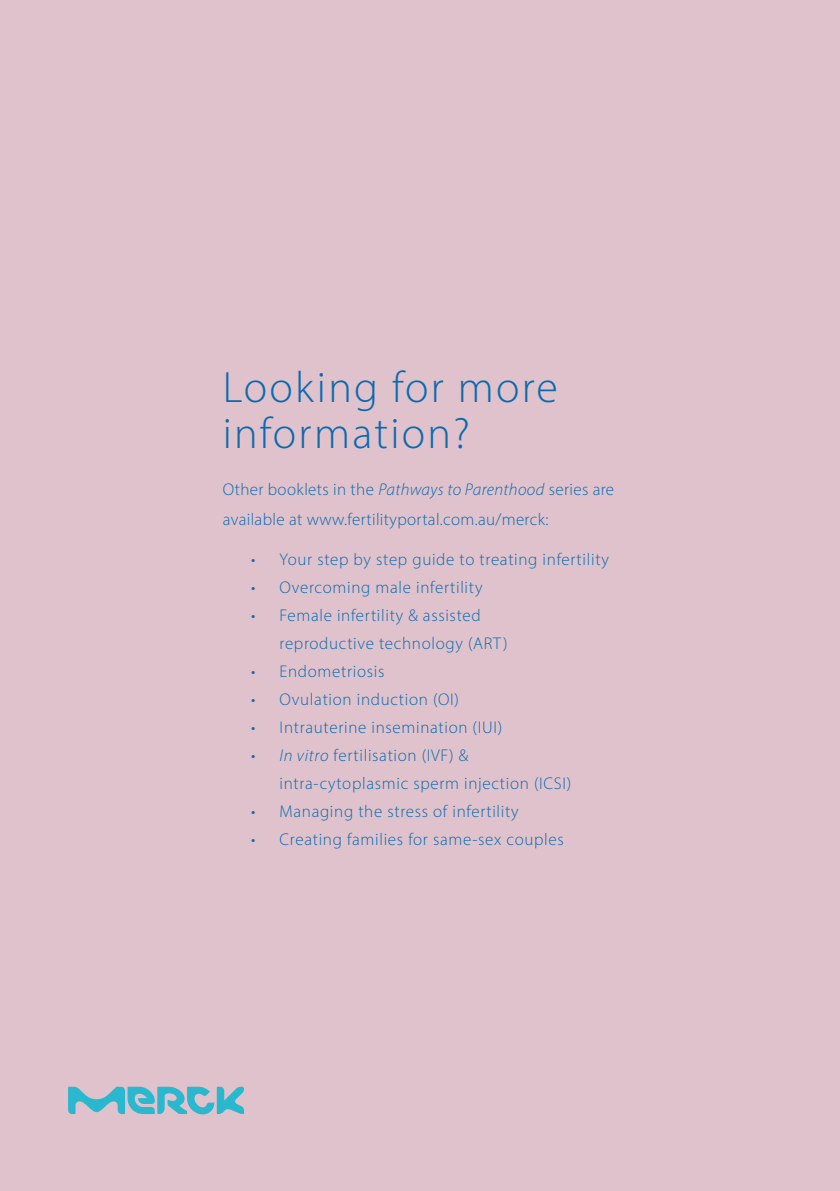
<style>
.page{position:relative;width:840px;height:1191px;background:#fff}
.page>*{position:absolute;margin:0;border:0;box-sizing:border-box;transform-origin:0 0}
.t1{font:300 44px/46px "Myriad Pro";letter-spacing:.05em;color:#0a6aaf}
.t2{font:300 17px/28px "Myriad Pro";letter-spacing:.04em;color:#0a6aaf}
.t3{font:300 17px/30px "Myriad Pro";letter-spacing:.02em;color:#0a6aaf}
.s1{font-style:italic}
</style>
<div class="page">
<div style="left:0;top:0;width:839px;height:1191px;background:#dfc2cb"></div>
<svg style="left:68px;top:1086px;width:176px;height:28px"></svg>
<h1 class="t1" style="left:223px;top:364px;width:336px">Looking for more information?</h1>
<p class="t3" style="left:223px;top:474px;width:393px">Other booklets in the <span class="s1">Pathways to Parenthood</span> series are available at www.fertilityportal.com.au/merck:</p>
<p class="t2" style="left:251px;top:545px;width:359px">• Your step by step guide to treating infertility</p>
<p class="t2" style="left:251px;top:573px;width:233px">• Overcoming male infertility</p>
<p class="t2" style="left:279px;top:601px;width:229px;text-indent:-28px">• Female infertility &amp; assisted reproductive technology (ART)</p>
<p class="t2" style="left:251px;top:657px;width:135px">• Endometriosis</p>
<p class="t2" style="left:251px;top:685px;width:209px">• Ovulation induction (OI)</p>
<p class="t2" style="left:251px;top:713px;width:252px">• Intrauterine insemination (IUI)</p>
<p class="t2" style="left:279px;top:741px;width:293px;text-indent:-28px">• <span class="s1">In vitro</span> fertilisation (IVF) &amp; intra-cytoplasmic sperm injection (ICSI)</p>
<p class="t2" style="left:251px;top:797px;width:269px">• Managing the stress of infertility</p>
<p class="t2" style="left:251px;top:825px;width:314px">• Creating families for same-sex couples</p>
</div>
